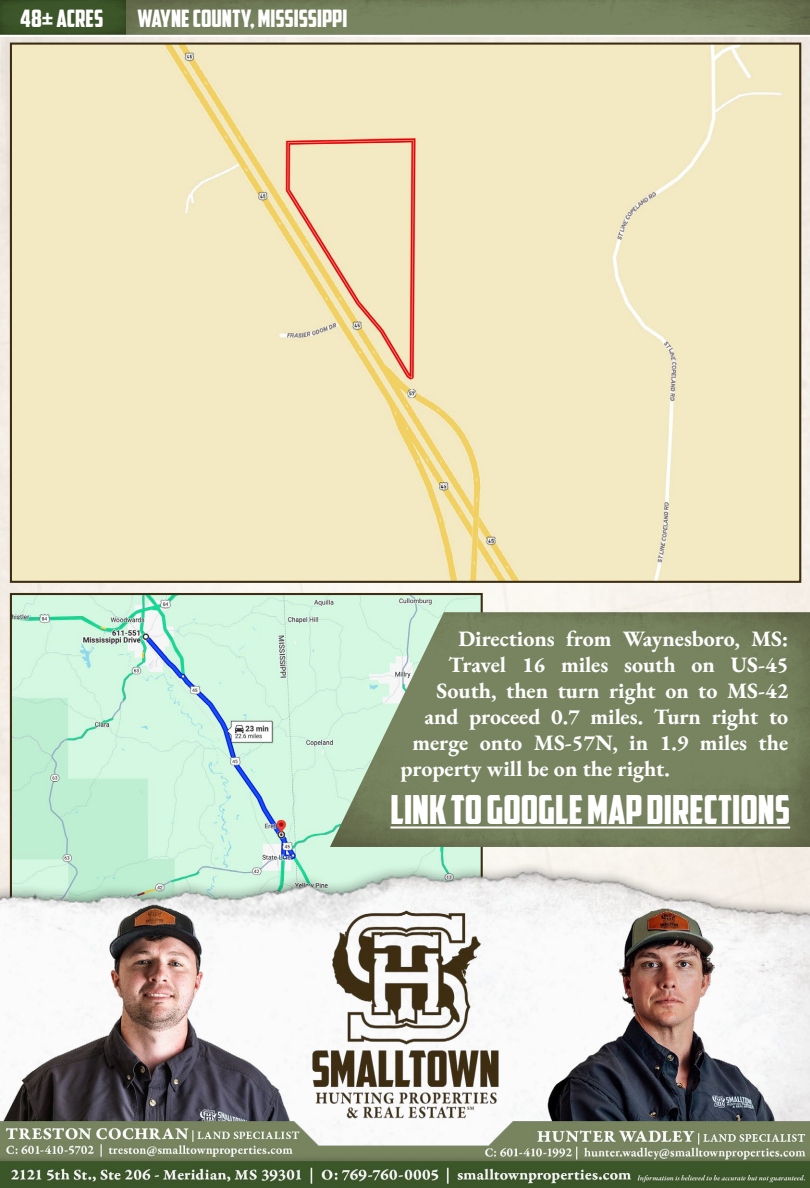
<style>
.page{position:relative;width:810px;height:1188px;background:#fff}
.page>*{position:absolute;margin:0;border:0;box-sizing:border-box;transform-origin:0 0}
.t1{font:40px "American Captain";color:#fff}
.t2{font:24px "American Captain";color:#fff}
.t3{font:22px "EB Garamond";color:#fff}
</style>
<div class="page">
<img style="left:0;top:37px;width:810px;height:785px">
<img style="left:126px;top:0;width:684px;height:35px">
<div style="left:0;top:0;width:126px;height:35px;background:#3c5629"></div>
<div style="left:13px;top:46px;width:785px;height:534px;background:#f3eac3"></div>
<img style="left:13px;top:596px;width:467px;height:226px">
<img style="left:330px;top:612px;width:480px;height:210px">
<img style="left:0;top:822px;width:810px;height:78px">
<img style="left:0;top:900px;width:810px;height:288px">
<p class="t2" style="left:20px;top:4px;width:85px">48± ACRES</p>
<p class="t2" style="left:138px;top:4px;width:211px">WAYNE COUNTY, MISSISSIPPI</p>
<p class="t3" style="left:458px;top:625px;width:331px">Directions from Waynesboro, MS:</p>
<p class="t3" style="left:448px;top:651px;width:341px">Travel 16 miles south on US-45</p>
<p class="t3" style="left:436px;top:677px;width:354px">South, then turn right on to MS-42</p>
<p class="t3" style="left:424px;top:703px;width:365px">and proceed 0.7 miles. Turn right to</p>
<p class="t3" style="left:412px;top:729px;width:378px">merge onto MS-57N, in 1.9 miles the</p>
<p class="t3" style="left:400px;top:755px;width:271px">property will be on the right.</p>
<h1 class="t1" style="left:391px;top:785px;width:401px">LINK TO GOOGLE MAP DIRECTIONS</h1>
</div>
